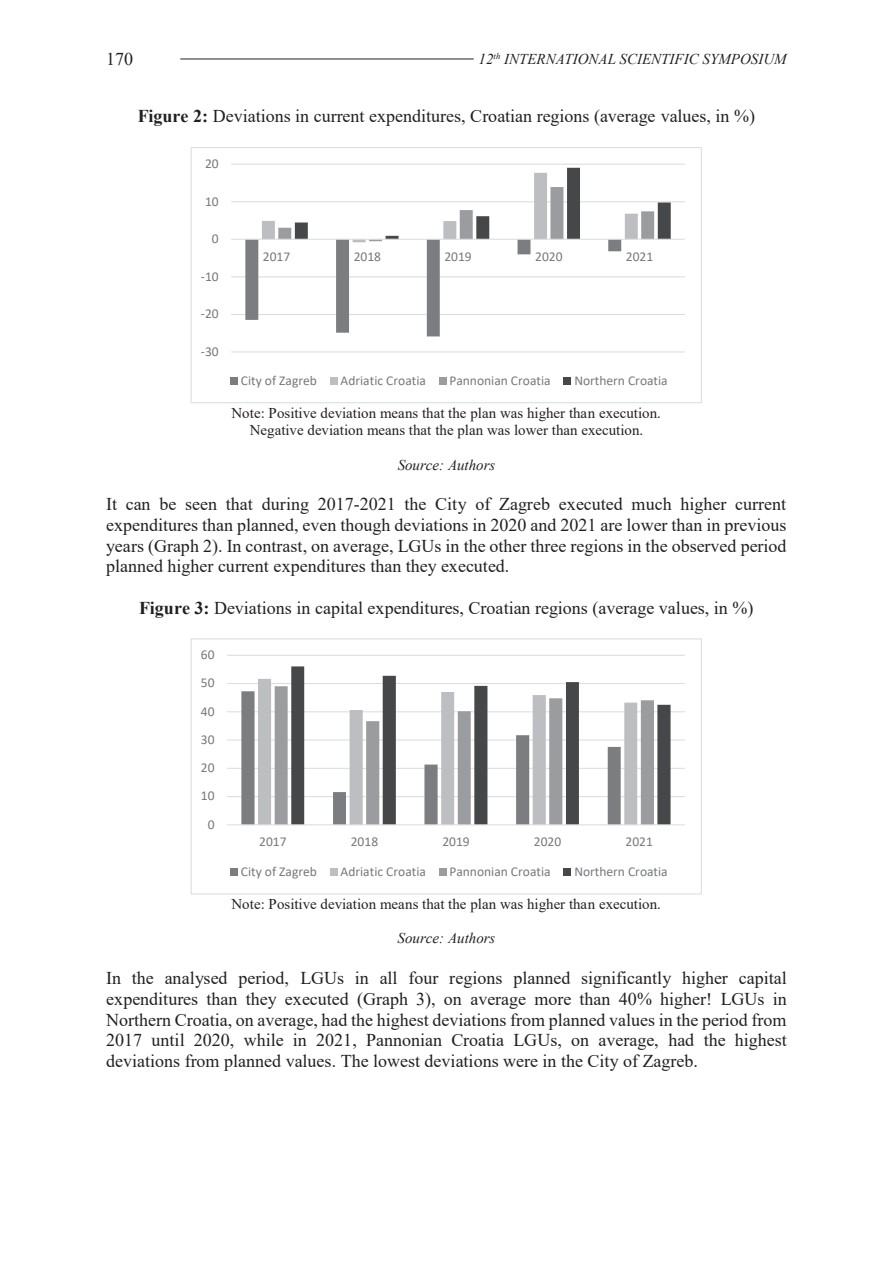
<style>
.page{position:relative;width:893px;height:1263px;background:#fff}
.page>*{position:absolute;margin:0;border:0;box-sizing:border-box;transform-origin:0 0}
.t1{font:18px/20.7px "Times New Roman";color:#231f20;text-align:justify}
.t2{font:15px/17.2px "Times New Roman";color:#231f20;text-align:center}
.t3{font:italic 15px "Times New Roman";color:#231f20}
.t4{font:13.5px "Calibri";color:#76787b}
.s1{font-weight:700}
.s2{font-style:inherit}
</style>
<div class="page">
<hr style="left:180px;top:59px;width:294px;height:1px;background:#231f20">
<hr style="left:231px;top:351px;width:454px;height:1px;background:#dcdddf">
<hr style="left:231px;top:314px;width:454px;height:1px;background:#dcdddf">
<hr style="left:231px;top:276px;width:454px;height:1px;background:#dcdddf">
<hr style="left:231px;top:201px;width:454px;height:1px;background:#dcdddf">
<hr style="left:231px;top:164px;width:454px;height:1px;background:#dcdddf">
<svg style="left:245px;top:168px;width:426px;height:168px"></svg>
<hr style="left:231px;top:239px;width:454px;height:1px;background:#dcdddf">
<div style="left:230px;top:377px;width:8px;height:8px;background:#7b7d80"></div>
<div style="left:330px;top:377px;width:7px;height:8px;background:#bdbec1"></div>
<div style="left:439px;top:377px;width:7px;height:8px;background:#9b9ca0"></div>
<div style="left:564px;top:377px;width:7px;height:8px;background:#464748"></div>
<div style="left:191px;top:148px;width:511px;height:255px;border:1px solid #dcdddf"></div>
<hr style="left:227px;top:796px;width:458px;height:1px;background:#dcdddf">
<hr style="left:227px;top:768px;width:458px;height:1px;background:#dcdddf">
<hr style="left:227px;top:739px;width:458px;height:2px;background:#dcdddf">
<hr style="left:227px;top:711px;width:458px;height:1px;background:#dcdddf">
<hr style="left:227px;top:683px;width:458px;height:1px;background:#dcdddf">
<hr style="left:227px;top:655px;width:458px;height:1px;background:#dcdddf">
<svg style="left:241px;top:691px;width:17px;height:133px;fill:#7b7d80"></svg>
<svg style="left:258px;top:679px;width:17px;height:145px;fill:#bdbec1"></svg>
<svg style="left:275px;top:686px;width:16px;height:138px;fill:#9b9ca0"></svg>
<svg style="left:291px;top:666px;width:379px;height:158px"></svg>
<hr style="left:227px;top:824px;width:458px;height:1px;background:#dcdddf">
<div style="left:230px;top:868px;width:8px;height:8px;background:#7b7d80"></div>
<div style="left:330px;top:868px;width:7px;height:8px;background:#bdbec1"></div>
<div style="left:439px;top:868px;width:7px;height:8px;background:#9b9ca0"></div>
<div style="left:564px;top:868px;width:7px;height:8px;background:#464748"></div>
<div style="left:191px;top:639px;width:511px;height:255px;border:1px solid #dcdddf"></div>
<p class="t1" style="left:106px;top:48px;width:28px">170</p>
<p class="t3" style="left:479px;top:49px;width:310px">12<sup>th</sup> INTERNATIONAL SCIENTIFIC SYMPOSIUM</p>
<p class="t1" style="left:138px;top:105px;width:619px"><span class="s1">Figure 2:</span> Deviations in current expenditures, Croatian regions (average values, in %)</p>
<p class="t4" style="left:205px;top:154px;width:15px">20</p>
<p class="t4" style="left:205px;top:192px;width:15px">10</p>
<p class="t4" style="left:212px;top:229px;width:8px">0</p>
<p class="t4" style="left:201px;top:267px;width:19px">-10</p>
<p class="t4" style="left:201px;top:304px;width:19px">-20</p>
<p class="t4" style="left:201px;top:342px;width:19px">-30</p>
<p class="t4" style="left:263px;top:247px;width:29px">2017</p>
<p class="t4" style="left:354px;top:247px;width:29px">2018</p>
<p class="t4" style="left:444px;top:247px;width:29px">2019</p>
<p class="t4" style="left:535px;top:247px;width:29px">2020</p>
<p class="t4" style="left:626px;top:247px;width:29px">2021</p>
<p class="t4" style="left:241px;top:371px;width:77px">City of Zagreb</p>
<p class="t4" style="left:341px;top:371px;width:87px">Adriatic Croatia</p>
<p class="t4" style="left:449px;top:371px;width:103px">Pannonian Croatia</p>
<p class="t4" style="left:574px;top:371px;width:95px">Northern Croatia</p>
<p class="t2" style="left:232px;top:404px;width:431px">Note: Positive deviation means that the plan was higher than execution.<br>Negative deviation means that the plan was lower than execution.</p>
<p class="t3" style="left:398px;top:454px;width:99px">Source: Author<span class="s2">s</span></p>
<p class="t1" style="left:106px;top:493px;width:682px">It can be seen that during 2017-2021 the City of Zagreb executed much higher current expenditures than planned, even though deviations in 2020 and 2021 are lower than in previous years (Graph 2). In contrast, on average, LGUs in the other three regions in the observed period planned higher current expenditures than they executed.</p>
<p class="t1" style="left:139px;top:597px;width:616px"><span class="s1">Figure 3:</span> Deviations in capital expenditures, Croatian regions (average values, in %)</p>
<p class="t4" style="left:201px;top:645px;width:15px">60</p>
<p class="t4" style="left:201px;top:674px;width:15px">50</p>
<p class="t4" style="left:201px;top:702px;width:15px">40</p>
<p class="t4" style="left:201px;top:730px;width:15px">30</p>
<p class="t4" style="left:201px;top:758px;width:15px">20</p>
<p class="t4" style="left:201px;top:787px;width:15px">10</p>
<p class="t4" style="left:208px;top:815px;width:8px">0</p>
<p class="t4" style="left:259px;top:832px;width:29px">2017</p>
<p class="t4" style="left:351px;top:832px;width:29px">2018</p>
<p class="t4" style="left:442px;top:832px;width:29px">2019</p>
<p class="t4" style="left:534px;top:832px;width:29px">2020</p>
<p class="t4" style="left:625px;top:832px;width:29px">2021</p>
<p class="t4" style="left:241px;top:862px;width:77px">City of Zagreb</p>
<p class="t4" style="left:341px;top:862px;width:87px">Adriatic Croatia</p>
<p class="t4" style="left:449px;top:862px;width:103px">Pannonian Croatia</p>
<p class="t4" style="left:574px;top:862px;width:95px">Northern Croatia</p>
<p class="t2" style="left:232px;top:895px;width:431px">Note: Positive deviation means that the plan was higher than execution.</p>
<p class="t3" style="left:398px;top:928px;width:99px">Source: Authors</p>
<p class="t1" style="left:106px;top:967px;width:682px">In the analysed period, LGUs in all four regions planned significantly higher capital expenditures than they executed (Graph 3), on average more than 40% higher! LGUs in Northern Croatia, on average, had the highest deviations from planned values in the period from 2017 until 2020, while in 2021, Pannonian Croatia LGUs, on average, had the highest deviations from planned values. The lowest deviations were in the City of Zagreb.</p>
</div>
